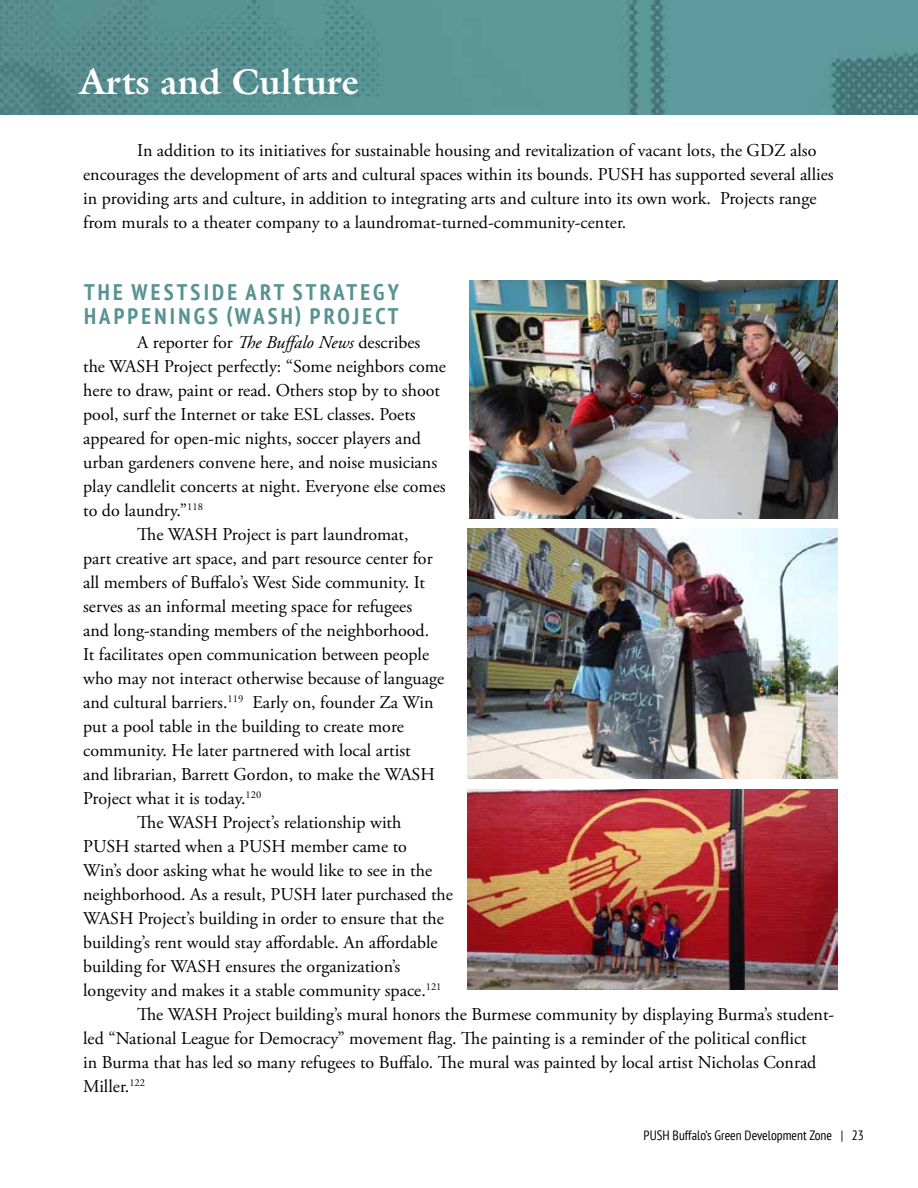
<style>
.page{position:relative;width:918px;height:1188px;background:#fff}
.page>*{position:absolute;margin:0;border:0;box-sizing:border-box;transform-origin:0 0}
.t1{font:700 36px "Galliard";color:#fff}
.t2{font:700 condensed 22.5px/24px "PT Sans";letter-spacing:.14em;color:#589293}
.t3{font:18px/24px "Adobe Garamond Pro";color:#000}
.t4{font:condensed 13.5px "PT Sans";color:#000}
.s1{font-style:italic}
</style>
<div class="page">
<img style="left:0;top:0;width:918px;height:115px">
<img style="left:469px;top:281px;width:368px;height:237px">
<img style="left:468px;top:529px;width:369px;height:249px">
<img style="left:468px;top:789px;width:370px;height:200px">
<h1 class="t1" style="left:79px;top:58px;width:281px">Arts and Culture</h1>
<p class="t3" style="left:83px;top:139px;width:752px;text-indent:54px">In addition to its initiatives for sustainable housing and revitalization of vacant lots, the GDZ also encourages the development of arts and cultural spaces within its bounds. PUSH has supported several allies in providing arts and culture, in addition to integrating arts and culture into its own work. Projects range from murals to a theater company to a laundromat-turned-community-center.</p>
<p class="t2" style="left:84px;top:280px;width:316px">THE WESTSIDE ART STRATEGY<br>HAPPENINGS (WASH) PROJECT</p>
<p class="t3" style="left:137px;top:331px;width:285px">A reporter for <span class="s1">The Buffalo News</span> describes</p>
<p class="t3" style="left:83px;top:355px;width:364px">the WASH Project perfectly: “Some neighbors come</p>
<p class="t3" style="left:83px;top:379px;width:358px">here to draw, paint or read. Others stop by to shoot</p>
<p class="t3" style="left:83px;top:403px;width:334px">pool, surf the Internet or take ESL classes. Poets</p>
<p class="t3" style="left:83px;top:427px;width:339px">appeared for open-mic nights, soccer players and</p>
<p class="t3" style="left:83px;top:451px;width:356px">urban gardeners convene here, and noise musicians</p>
<p class="t3" style="left:83px;top:475px;width:364px">play candlelit concerts at night. Everyone else comes</p>
<p class="t3" style="left:83px;top:499px;width:121px">to do laundry.”<sup>118</sup></p>
<p class="t3" style="left:137px;top:523px;width:273px">The WASH Project is part laundromat,</p>
<p class="t3" style="left:83px;top:547px;width:351px">part creative art space, and part resource center for</p>
<p class="t3" style="left:83px;top:571px;width:343px">all members of Buffalo’s West Side community. It</p>
<p class="t3" style="left:83px;top:595px;width:331px">serves as an informal meeting space for refugees</p>
<p class="t3" style="left:83px;top:619px;width:348px">and long-standing members of the neighborhood.</p>
<p class="t3" style="left:83px;top:643px;width:348px">It facilitates open communication between people</p>
<p class="t3" style="left:83px;top:667px;width:363px">who may not interact otherwise because of language</p>
<p class="t3" style="left:83px;top:691px;width:352px">and cultural barriers.<sup>119</sup> Early on, founder Za Win</p>
<p class="t3" style="left:83px;top:715px;width:322px">put a pool table in the building to create more</p>
<p class="t3" style="left:83px;top:739px;width:329px">community. He later partnered with local artist</p>
<p class="t3" style="left:83px;top:763px;width:353px">and librarian, Barrett Gordon, to make the WASH</p>
<p class="t3" style="left:83px;top:787px;width:180px">Project what it is today.<sup>120</sup></p>
<p class="t3" style="left:137px;top:811px;width:266px">The WASH Project’s relationship with</p>
<p class="t3" style="left:83px;top:835px;width:325px">PUSH started when a PUSH member came to</p>
<p class="t3" style="left:83px;top:859px;width:351px">Win’s door asking what he would like to see in the</p>
<p class="t3" style="left:83px;top:883px;width:371px">neighborhood. As a result, PUSH later purchased the</p>
<p class="t3" style="left:83px;top:907px;width:362px">WASH Project’s building in order to ensure that the</p>
<p class="t3" style="left:83px;top:931px;width:356px">building’s rent would stay affordable. An affordable</p>
<p class="t3" style="left:83px;top:955px;width:319px">building for WASH ensures the organization’s</p>
<p class="t3" style="left:83px;top:979px;width:360px">longevity and makes it a stable community space.<sup>121</sup></p>
<p class="t3" style="left:137px;top:1003px;width:699px">The WASH Project building’s mural honors the Burmese community by displaying Burma’s student-</p>
<p class="t3" style="left:83px;top:1027px;width:725px">led “National League for Democracy” movement flag. The painting is a reminder of the political conflict</p>
<p class="t3" style="left:83px;top:1051px;width:735px">in Burma that has led so many refugees to Buffalo. The mural was painted by local artist Nicholas Conrad</p>
<p class="t3" style="left:83px;top:1075px;width:63px">Miller.<sup>122</sup></p>
<p class="t4" style="left:644px;top:1127px;width:222px">PUSH Buffalo’s Green Development Zone | 23</p>
</div>
